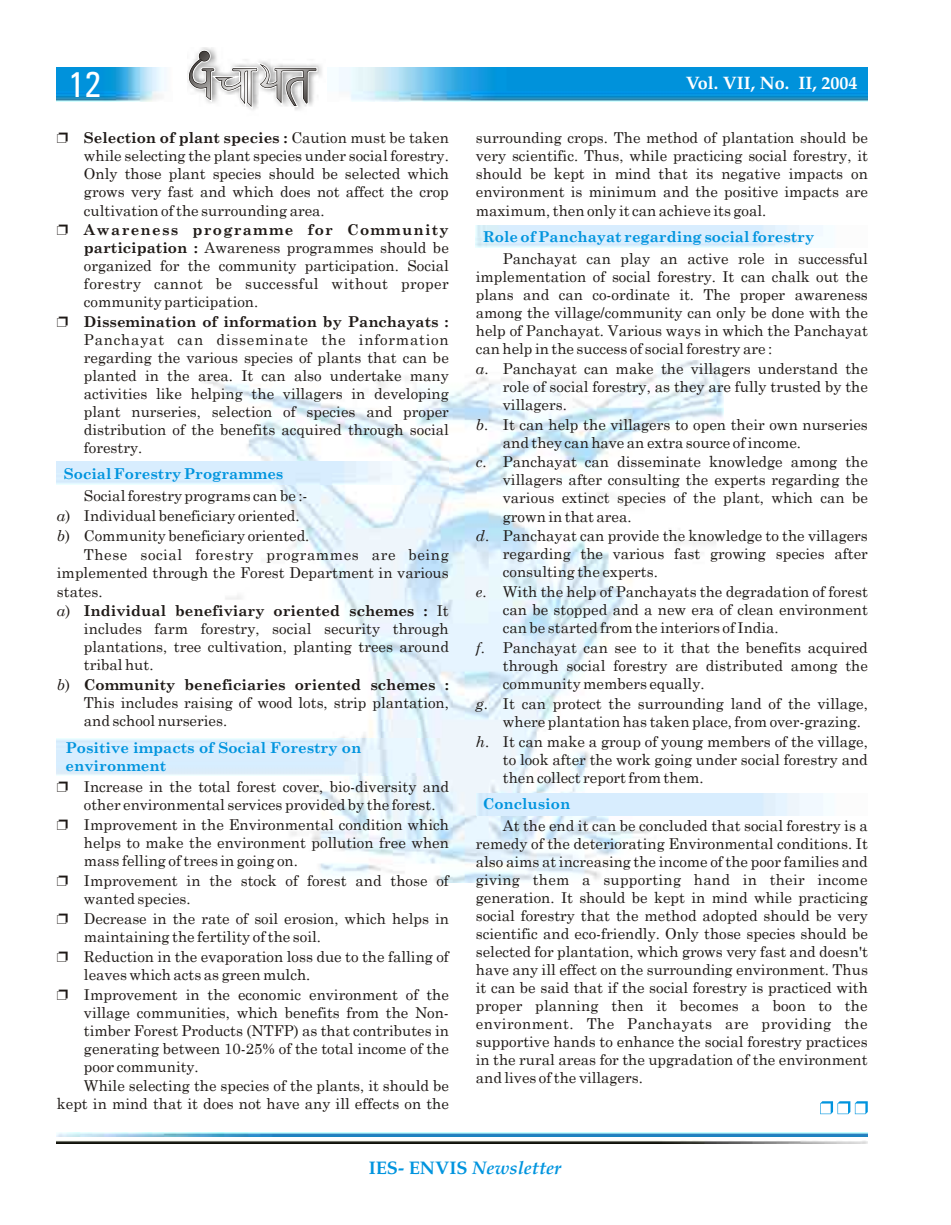
<style>
.page{position:relative;width:951px;height:1225px;background:#fff}
.page>*{position:absolute;margin:0;border:0;box-sizing:border-box;transform-origin:0 0}
.t1{font:36px "Univers Condensed";color:#fff}
.t2{font:italic 700 18.3px "Palatino";color:#0094de}
.t3{font:700 18px "Palatino";color:#fff}
.t4{font:15px/18px "Century Schoolbook";color:#1f1a17;text-align:justify}
.t5{font:700 15px/17.7px "Century Schoolbook";color:#0094de}
.t6{font:15px "Century Schoolbook";letter-spacing:.04em;color:#1f1a17}
.s1{font-weight:700}
.s2{font-style:italic}
.s3{font-style:normal}
</style>
<div class="page">
<img style="left:201px;top:360px;width:521px;height:522px">
<img style="left:339px;top:68px;width:528px;height:33px">
<img style="left:57px;top:68px;width:109px;height:33px">
<img style="left:318px;top:64px;width:4px;height:13px">
<svg style="left:187px;top:47px;width:131px;height:63px"></svg>
<img style="left:57px;top:1133px;width:810px;height:3px">
<img style="left:57px;top:1140px;width:810px;height:3px">
<img style="left:57px;top:462px;width:391px;height:22px">
<img style="left:57px;top:738px;width:391px;height:37px">
<img style="left:476px;top:793px;width:347px;height:22px">
<svg style="left:820px;top:1101px;width:47px;height:13px"></svg>
<h1 class="t1" style="left:68px;top:72px;width:35px">12</h1>
<p class="t3" style="left:685px;top:76px;width:173px">Vol. VII, No. II, 2004</p>
<p class="t4" style="left:84px;top:130px;width:366px;text-indent:-27px">❐ <span class="s1">Selection of plant species :</span> Caution must be taken while selecting the plant species under social forestry.<br>Only those plant species should be selected which grows very fast and which does not affect the crop cultivation of the surrounding area.</p>
<p class="t4" style="left:84px;top:222px;width:366px;text-indent:-27px">❐ <span class="s1">Awareness programme for Community participation :</span> Awareness programmes should be organized for the community participation. Social forestry cannot be successful without proper community participation.</p>
<p class="t4" style="left:84px;top:314px;width:366px;text-indent:-27px">❐ <span class="s1">Dissemination of information by Panchayats :<br></span>Panchayat can disseminate the information regarding the various species of plants that can be planted in the area. It can also undertake many activities like helping the villagers in developing plant nurseries, selection of species and proper distribution of the benefits acquired through social forestry.</p>
<p class="t4" style="left:84px;top:488px;width:225px">Social forestry programs can be :-</p>
<p class="t4" style="left:57px;top:508px;width:244px"><span class="s2">a</span>) Individual beneficiary oriented.</p>
<p class="t4" style="left:57px;top:528px;width:254px"><span class="s2">b</span>) Community beneficiary oriented.</p>
<p class="t6" style="left:84px;top:549px;width:366px">These social forestry programmes are being</p>
<p class="t4" style="left:57px;top:565px;width:393px">implemented through the Forest Department in various states.</p>
<p class="t4" style="left:84px;top:603px;width:366px;text-indent:-27px"><span class="s2">a</span>) <span class="s1">Individual benefiviary oriented schemes :</span> It includes farm forestry, social security through plantations, tree cultivation, planting trees around tribal hut.</p>
<p class="t4" style="left:84px;top:677px;width:366px;text-indent:-27px"><span class="s2">b</span>) <span class="s1">Community beneficiaries oriented schemes :<br></span>This includes raising of wood lots, strip plantation, and school nurseries.</p>
<p class="t4" style="left:475px;top:130px;width:393px">surrounding crops. The method of plantation should be very scientific. Thus, while practicing social forestry, it should be kept in mind that its negative impacts on environment is minimum and the positive impacts are maximum, then only it can achieve its goal.</p>
<p class="t4" style="left:475px;top:251px;width:393px;text-indent:27px">Panchayat can play an active role in successful implementation of social forestry. It can chalk out the plans and can co-ordinate it. The proper awareness among the village/community can only be done with the help of Panchayat. Various ways in which the Panchayat can help in the success of social forestry are :</p>
<p class="t4" style="left:502px;top:361px;width:366px;text-indent:-27px"><span class="s2">a</span>. Panchayat can make the villagers understand the role of social forestry, as they are fully trusted by the villagers.</p>
<p class="t4" style="left:502px;top:416px;width:366px;text-indent:-27px"><span class="s2">b</span>. It can help the villagers to open their own nurseries and they can have an extra source of income.</p>
<p class="t4" style="left:502px;top:454px;width:366px;text-indent:-27px"><span class="s2">c</span>. Panchayat can disseminate knowledge among the villagers after consulting the experts regarding the various extinct species of the plant, which can be grown in that area.</p>
<p class="t4" style="left:502px;top:528px;width:366px;text-indent:-27px"><span class="s2">d</span>. Panchayat can provide the knowledge to the villagers regarding the various fast growing species after consulting the experts.</p>
<p class="t4" style="left:502px;top:584px;width:366px;text-indent:-27px"><span class="s2">e</span>. With the help of Panchayats the degradation of forest can be stopped and a new era of clean environment can be started from the interiors of India.</p>
<p class="t4" style="left:502px;top:640px;width:366px;text-indent:-27px"><span class="s2">f</span>. Panchayat can see to it that the benefits acquired through social forestry are distributed among the community members equally.</p>
<p class="t4" style="left:502px;top:696px;width:366px;text-indent:-27px"><span class="s2">g</span>. It can protect the surrounding land of the village, where plantation has taken place, from over-grazing.</p>
<p class="t4" style="left:502px;top:734px;width:366px;text-indent:-27px"><span class="s2">h</span>. It can make a group of young members of the village, to look after the work going under social forestry and then collect report from them.</p>
<p class="t4" style="left:475px;top:818px;width:393px;text-indent:27px">At the end it can be concluded that social forestry is a remedy of the deteriorating Environmental conditions. It also aims at increasing the income of the poor families and giving them a supporting hand in their income generation. It should be kept in mind while practicing social forestry that the method adopted should be very scientific and eco-friendly. Only those species should be selected for plantation, which grows very fast and doesn't have any ill effect on the surrounding environment. Thus it can be said that if the social forestry is practiced with proper planning then it becomes a boon to the environment. The Panchayats are providing the supportive hands to enhance the social forestry practices in the rural areas for the upgradation of the environment and lives of the villagers.</p>
<p class="t5" style="left:482px;top:229px;width:333px">Role of Panchayat regarding social forestry</p>
<p class="t5" style="left:64px;top:466px;width:221px">Social Forestry Programmes</p>
<p class="t5" style="left:65px;top:740px;width:297px">Positive impacts of Social Forestry on environment</p>
<p class="t4" style="left:84px;top:779px;width:366px;text-indent:-27px">❐ Increase in the total forest cover, bio-diversity and other environmental services provided by the forest.</p>
<p class="t4" style="left:84px;top:817px;width:366px;text-indent:-27px">❐ Improvement in the Environmental condition which helps to make the environment pollution free when mass felling of trees in going on.</p>
<p class="t4" style="left:84px;top:873px;width:366px;text-indent:-27px">❐ Improvement in the stock of forest and those of wanted species.</p>
<p class="t4" style="left:84px;top:911px;width:366px;text-indent:-27px">❐ Decrease in the rate of soil erosion, which helps in maintaining the fertility of the soil.</p>
<p class="t4" style="left:84px;top:949px;width:366px;text-indent:-27px">❐ Reduction in the evaporation loss due to the falling of leaves which acts as green mulch.</p>
<p class="t4" style="left:84px;top:986px;width:366px;text-indent:-27px">❐ Improvement in the economic environment of the village communities, which benefits from the Non&shy;timber Forest Products (NTFP) as that contributes in generating between 10-25% of the total income of the poor community.</p>
<p class="t4" style="left:57px;top:1078px;width:393px;text-align:right">While selecting the species of the plants, it should be kept in mind that it does not have any ill effects on the</p>
<p class="t5" style="left:482px;top:796px;width:89px">Conclusion</p>
<p class="t2" style="left:368px;top:1161px;width:194px"><span class="s3">IES- ENVIS</span> Newsletter</p>
</div>
